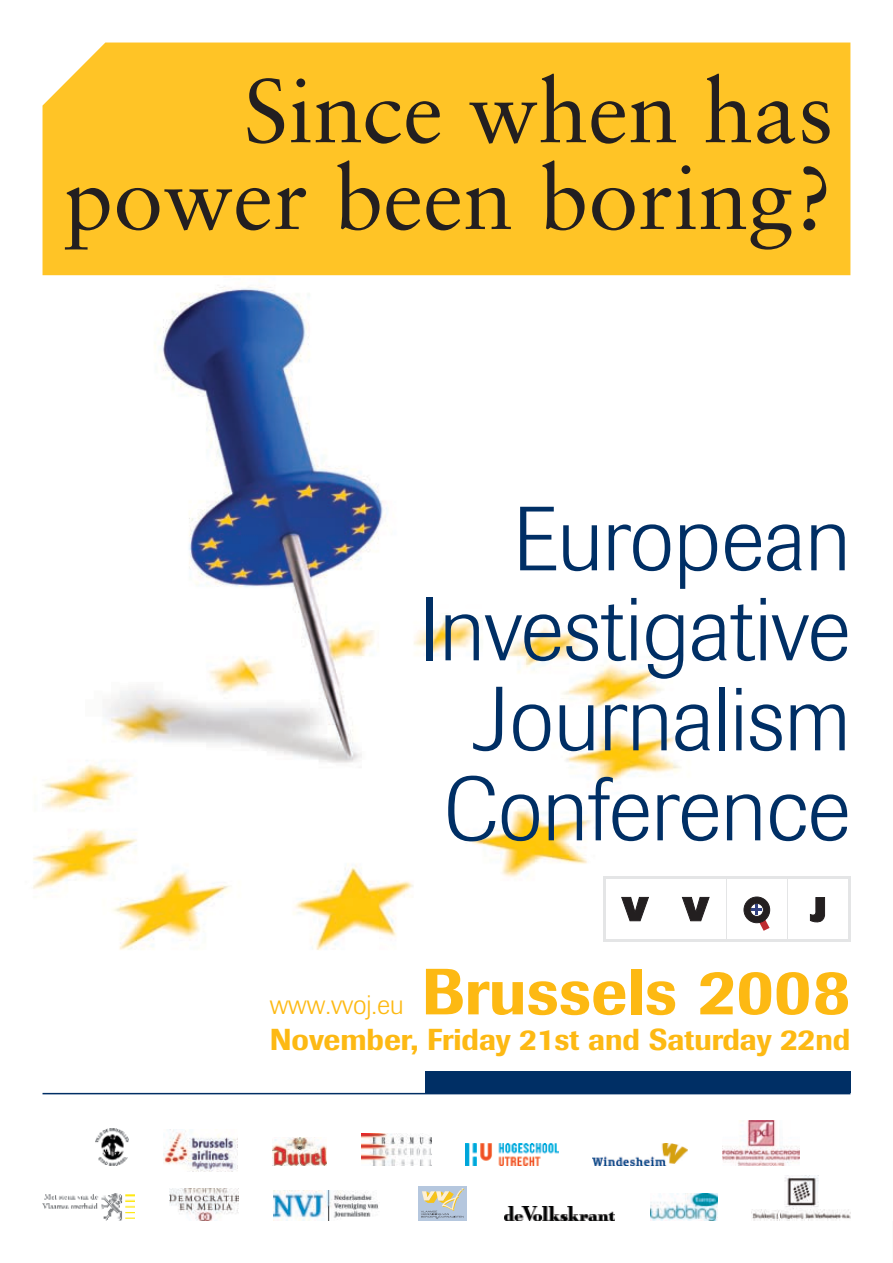
<style>
.page{position:relative;width:893px;height:1263px;background:#fff}
.page>*{position:absolute;margin:0;border:0;box-sizing:border-box;transform-origin:0 0}
.t1{font:300 90px/90px "Imago";color:#002f65;text-align:right}
.t2{font:90px/86.7px "Sabon";color:#231f20;text-align:right}
.t3{font:500 64.5px "Imago";color:#fdb913}
.t4{font:500 30px "Imago";color:#fdb913}
.t5{font:300 27px "Imago";color:#fdb913}
</style>
<div class="page">
<hr style="left:892px;top:1052px;width:1px;height:211px;background:#3266a0">
<img style="left:33px;top:281px;width:665px;height:669px">
<div style="left:425px;top:1071px;width:425px;height:22px;background:#002f65"></div>
<div style="left:43px;top:43px;width:807px;height:232px;background:#ffc426"></div>
<div style="left:603px;top:876px;width:247px;height:65px;background:linear-gradient(to right,#f1f2f2,#f2f2f3)"></div>
<div style="left:606px;top:879px;width:59px;height:59px;background:#fff"></div>
<div style="left:667px;top:879px;width:59px;height:59px;background:#fff"></div>
<div style="left:727px;top:879px;width:59px;height:59px;background:#fff"></div>
<div style="left:788px;top:879px;width:59px;height:59px;background:#fff"></div>
<svg style="left:621px;top:897px;width:28px;height:24px"></svg>
<svg style="left:682px;top:897px;width:27px;height:24px"></svg>
<svg style="left:810px;top:897px;width:15px;height:26px"></svg>
<div style="left:744px;top:897px;width:26px;height:26px;background:#231f20;border-radius:50%"></div>
<div style="left:744px;top:897px;width:26px;height:26px;border:1px solid #231f20;border-radius:50%"></div>
<div style="left:750px;top:903px;width:13px;height:13px;border:1px solid #231f20;border-radius:50%"></div>
<svg style="left:751px;top:904px;width:18px;height:27px"></svg>
<img style="left:752px;top:1175px;width:98px;height:45px">
<img style="left:170px;top:1188px;width:69px;height:32px">
<img style="left:273px;top:1191px;width:106px;height:29px">
<img style="left:650px;top:1193px;width:67px;height:27px">
<img style="left:505px;top:1207px;width:110px;height:13px">
<img style="left:43px;top:1193px;width:92px;height:27px">
<div style="left:418px;top:1185px;width:49px;height:35px;background:#b5c7de"></div>
<svg style="left:421px;top:1188px;width:43px;height:31px"></svg>
<img style="left:163px;top:1130px;width:75px;height:41px">
<img style="left:362px;top:1133px;width:69px;height:33px">
<img style="left:465px;top:1143px;width:93px;height:23px">
<img style="left:722px;top:1120px;width:77px;height:46px">
<img style="left:592px;top:1143px;width:95px;height:23px">
<img style="left:95px;top:1128px;width:33px;height:38px">
<img style="left:273px;top:1138px;width:54px;height:28px">
<hr style="left:43px;top:1093px;width:807px;height:1px;background:#002f65">
<p class="t2" style="left:63px;top:67px;width:772px">Since when has power been boring?</p>
<p class="t1" style="left:419px;top:496px;width:433px">European<br>Investigative<br>Journalism<br>Conference</p>
<p class="t3" style="left:422px;top:953px;width:430px">Brussels 2008</p>
<p class="t4" style="left:270px;top:1022px;width:582px">November, Friday 21st and Saturday 22nd</p>
<p class="t5" style="left:270px;top:990px;width:135px">www.vvoj.eu</p>
</div>
